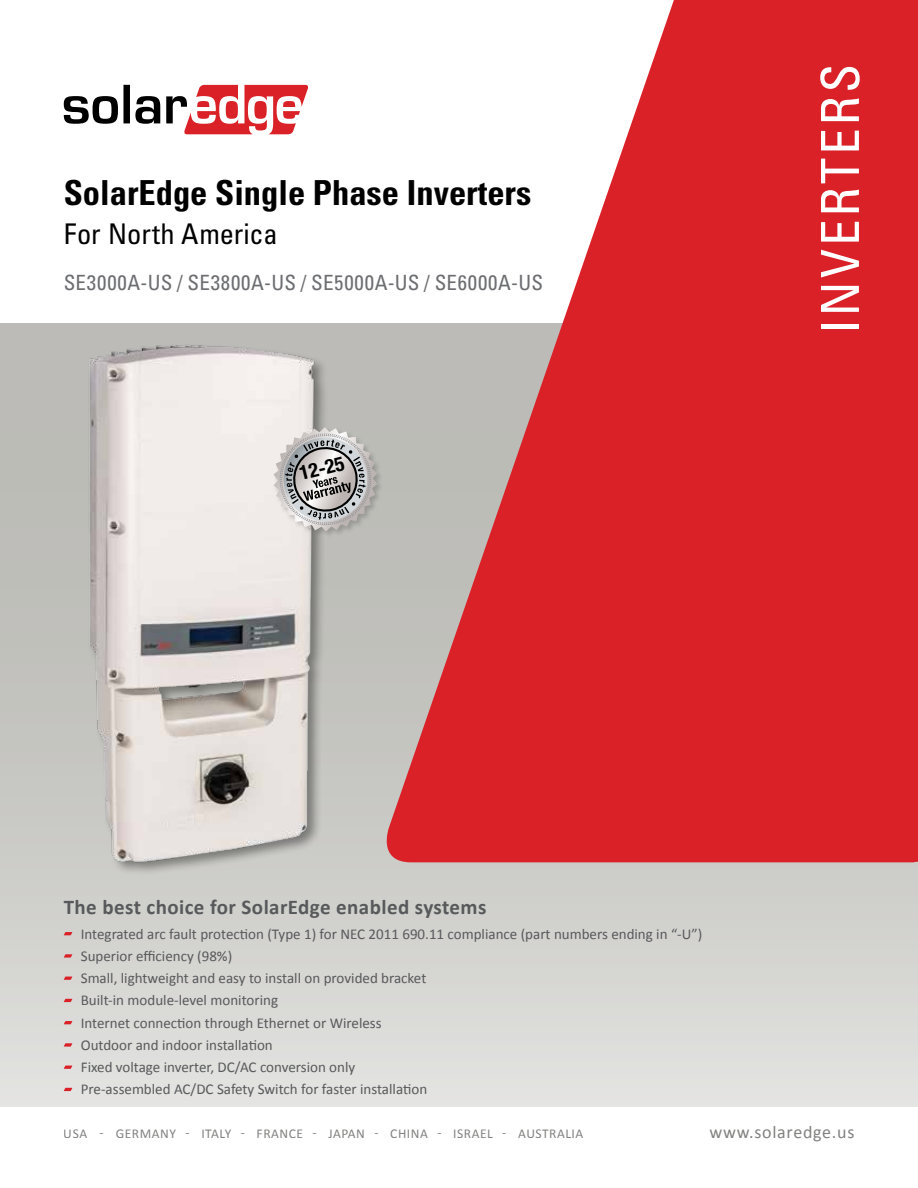
<style>
.page{position:relative;width:918px;height:1188px;background:#fff}
.page>*{position:absolute;margin:0;border:0;box-sizing:border-box;transform-origin:0 0}
.t1{font:condensed 52.5px "Univers LT Std";letter-spacing:.06em;color:#fff}
.t2{font:700 condensed 34.5px "Univers LT Std";color:#000}
.t3{font:condensed 28.5px "Univers LT Std";letter-spacing:-.005em;color:#000}
.t4{font:condensed 21px "Univers LT Std";letter-spacing:.04em;color:#6d6e71}
.t5{font:700 21px "Calibri";letter-spacing:.02em;color:#58595b}
.t6{font:700 condensed 19.95px "Helvetica Neue LT Std";color:#000}
.t7{font:18px "Calibri";letter-spacing:.04em;color:#818180}
.t8{font:15px/22.2px "Calibri";color:#58595b}
.t9{font:13.5px "Calibri";letter-spacing:.04em;color:#818180}
</style>
<div class="page">
<div style="left:0;top:323px;width:918px;height:783px;background:linear-gradient(to bottom,#b4b3ae,#dbdbd9)"></div>
<svg style="left:377px;top:0;width:541px;height:862px;fill:#da2128"></svg>
<svg style="left:64px;top:85px;width:244px;height:49px"></svg>
<img style="left:40px;top:323px;width:324px;height:561px">
<div style="left:273px;top:426px;width:111px;height:113px;background:#000;opacity:.2"></div>
<svg style="left:274px;top:427px;width:103px;height:104px;background:#b7b6b5"></svg>
<svg style="left:64px;top:932px;width:8px;height:3px"></svg>
<svg style="left:64px;top:954px;width:8px;height:4px"></svg>
<svg style="left:64px;top:977px;width:8px;height:3px"></svg>
<svg style="left:64px;top:999px;width:8px;height:3px"></svg>
<svg style="left:64px;top:1021px;width:8px;height:3px"></svg>
<svg style="left:64px;top:1043px;width:8px;height:4px"></svg>
<svg style="left:64px;top:1066px;width:8px;height:3px"></svg>
<svg style="left:64px;top:1088px;width:8px;height:3px"></svg>
<h2 class="t2" style="left:64px;top:172px;width:469px">SolarEdge Single Phase Inverters</h2>
<h3 class="t3" style="left:64px;top:216px;width:215px">For North America</h3>
<h3 class="t4" style="left:458px;top:270px;width:84px">6000A-US</h3>
<h3 class="t4" style="left:64px;top:270px;width:12px">SE</h3>
<h3 class="t4" style="left:87px;top:270px;width:112px">3000A-US SE/</h3>
<h3 class="t4" style="left:211px;top:270px;width:112px">3800A-US SE/</h3>
<h3 class="t4" style="left:334px;top:270px;width:112px">5000A-US SE/</h3>
<h3 class="t6" style="left:297px;top:462px;width:47px;rotate:-14deg">12-25</h3>
<h1 class="t1" style="left:807px;top:334px;width:272px;rotate:-90deg">Inverters</h1>
<h3 class="t5" style="left:64px;top:893px;width:424px">The best choice for SolarEdge enabled systems</h3>
<p class="t8" style="left:81px;top:922px;width:623px">Integrated arc fault protection (Type )1 for NEC 2011 690.11 compliance (part numbers ending i n U- “ (“ Superior efficiency )98%(<br>Small, lightweight and easy to install on provided bracket<br>Built i n- module-level monitoring<br>Internet connection through Ethernet or Wireless<br>Outdoor and indoor installation<br>Fixed voltage inverter, DC/AC conversion only<br>Pre-assembled AC/DC Safety Switch for faster installation</p>
<p class="t9" style="left:64px;top:1125px;width:25px">USA</p>
<p class="t9" style="left:100px;top:1125px;width:6px">-</p>
<p class="t9" style="left:116px;top:1125px;width:62px">Germany</p>
<p class="t9" style="left:185px;top:1125px;width:6px">-</p>
<p class="t9" style="left:201px;top:1125px;width:31px">Italy</p>
<p class="t9" style="left:241px;top:1125px;width:6px">-</p>
<p class="t9" style="left:257px;top:1125px;width:48px">France</p>
<p class="t9" style="left:313px;top:1125px;width:6px">-</p>
<p class="t9" style="left:328px;top:1125px;width:38px">Japan</p>
<p class="t9" style="left:374px;top:1125px;width:6px">-</p>
<p class="t9" style="left:390px;top:1125px;width:39px">China</p>
<p class="t9" style="left:437px;top:1125px;width:6px">-</p>
<p class="t9" style="left:453px;top:1125px;width:41px">Israel</p>
<p class="t9" style="left:502px;top:1125px;width:6px">-</p>
<p class="t9" style="left:518px;top:1125px;width:60px">Australia</p>
<p class="t7" style="left:709px;top:1120px;width:146px">www.solaredge.us</p>
</div>
